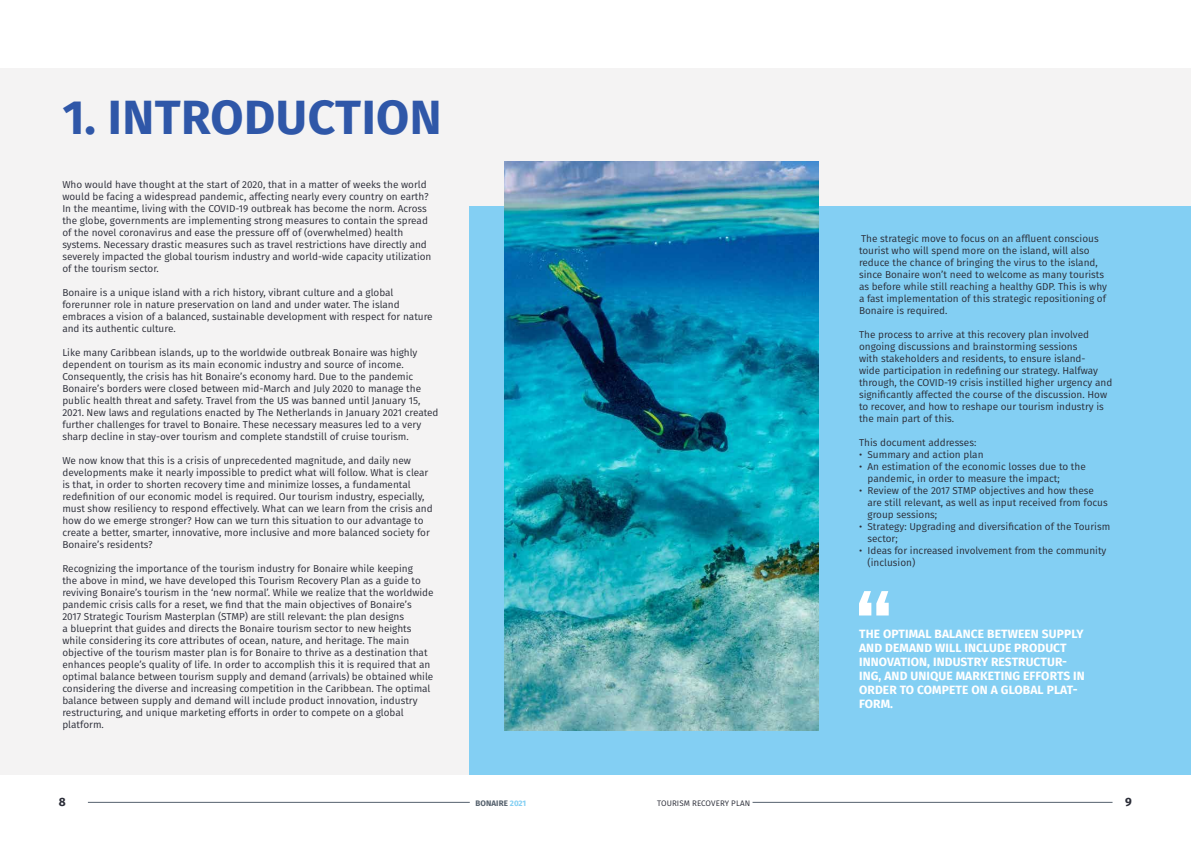
<style>
.page{position:relative;width:1191px;height:842px;background:#fff}
.page>*{position:absolute;margin:0;border:0;box-sizing:border-box;transform-origin:0 0}
.t1{font:700 48px "Fira Sans";letter-spacing:.01em;color:#2f57a8}
.t2{font:700 12px/14px "Fira Sans";letter-spacing:.01em;color:#fff}
.t3{font:700 12px "Fira Sans";color:#2a2c37}
.t4{font:10px/12px "Fira Sans";color:#2a2c37}
.t5{font:8px "Fira Sans";letter-spacing:.01em;color:#2a2c37}
.t6{font:700 8px "Fira Sans";letter-spacing:.01em;color:#55616d}
.s1{color:#83cff3}
</style>
<div class="page">
<div style="left:0;top:68px;width:1191px;height:707px;background:#f4f3f3"></div>
<div style="left:470px;top:206px;width:721px;height:569px;background:#83cff3"></div>
<img style="left:505px;top:162px;width:313px;height:568px">
<svg style="left:859px;top:591px;width:29px;height:24px"></svg>
<hr style="left:88px;top:802px;width:382px;height:1px;background:#55616d">
<hr style="left:752px;top:802px;width:360px;height:1px;background:#55616d">
<h1 class="t1" style="left:62px;top:77px;width:381px">1. INTRODUCTION</h1>
<p class="t4" style="left:62px;top:178px;width:370px">Who would have thought at the start of 2020, that in a matter of weeks the world would be facing a widespread pandemic, affecting nearly every country on earth?<br>In the meantime, living with the COVID-19 outbreak has become the norm. Across the globe, governments are implementing strong measures to contain the spread of the novel coronavirus and ease the pressure off of (overwhelmed) health systems. Necessary drastic measures such as travel restrictions have directly and severely impacted the global tourism industry and world-wide capacity utilization of the tourism sector.</p>
<p class="t4" style="left:62px;top:286px;width:372px">Bonaire is a unique island with a rich history, vibrant culture and a global forerunner role in nature preservation on land and under water. The island embraces a vision of a balanced, sustainable development with respect for nature and its authentic culture.</p>
<p class="t4" style="left:62px;top:346px;width:378px">Like many Caribbean islands, up to the worldwide outbreak Bonaire was highly dependent on tourism as its main economic industry and source of income.<br>Consequently, the crisis has hit Bonaire’s economy hard. Due to the pandemic Bonaire’s borders were closed between mid-March and July 2020 to manage the public health threat and safety. Travel from the US was banned until January 15, 2021. New laws and regulations enacted by The Netherlands in January 2021 created further challenges for travel to Bonaire. These necessary measures led to a very sharp decline in stay-over tourism and complete standstill of cruise tourism.</p>
<p class="t4" style="left:62px;top:454px;width:372px">We now know that this is a crisis of unprecedented magnitude, and daily new developments make it nearly impossible to predict what will follow. What is clear is that, in order to shorten recovery time and minimize losses, a fundamental redefinition of our economic model is required. Our tourism industry, especially, must show resiliency to respond effectively. What can we learn from the crisis and how do we emerge stronger? How can we turn this situation to our advantage to create a better, smarter, innovative, more inclusive and more balanced society for Bonaire’s residents?</p>
<p class="t4" style="left:62px;top:562px;width:373px">Recognizing the importance of the tourism industry for Bonaire while keeping<br>the above in mind, we have developed this Tourism Recovery Plan as a guide to reviving Bonaire’s tourism in the ‘new normal’. While we realize that the worldwide pandemic crisis calls for a reset, we find that the main objectives of Bonaire’s<br>2017 Strategic Tourism Masterplan (STMP) are still relevant: the plan designs<br>a blueprint that guides and directs the Bonaire tourism sector to new heights while considering its core attributes of ocean, nature, and heritage. The main objective of the tourism master plan is for Bonaire to thrive as a destination that enhances people’s quality of life. In order to accomplish this it is required that an optimal balance between tourism supply and demand (arrivals) be obtained while considering the diverse and increasing competition in the Caribbean. The optimal balance between supply and demand will include product innovation, industry restructuring, and unique marketing efforts in order to compete on a global platform.</p>
<p class="t4" style="left:859px;top:232px;width:249px">The strategic move to focus on an affluent conscious tourist who will spend more on the island, will also reduce the chance of bringing the virus to the island, since Bonaire won’t need to welcome as many tourists as before while still reaching a healthy GDP. This is why a fast implementation of this strategic repositioning of Bonaire is required.</p>
<p class="t4" style="left:859px;top:328px;width:255px">The process to arrive at this recovery plan involved ongoing discussions and brainstorming sessions<br>with stakeholders and residents, to ensure island-<br>wide participation in redefining our strategy. Halfway through, the COVID-19 crisis instilled higher urgency and significantly affected the course of the discussion. How to recover, and how to reshape our tourism industry is the main part of this.</p>
<p class="t4" style="left:859px;top:436px;width:119px">This document addresses:</p>
<p class="t4" style="left:859px;top:448px;width:126px">• Summary and action plan</p>
<p class="t4" style="left:867px;top:460px;width:220px;text-indent:-8px">• An estimation of the economic losses due to the pandemic, in order to measure the impact;</p>
<p class="t4" style="left:867px;top:484px;width:242px;text-indent:-8px">• Review of the 2017 STMP objectives and how these are still relevant, as well as input received from focus group sessions;</p>
<p class="t4" style="left:867px;top:520px;width:244px;text-indent:-8px">• Strategy: Upgrading and diversification of the Tourism sector;</p>
<p class="t4" style="left:867px;top:544px;width:240px;text-indent:-8px">• Ideas for increased involvement from the community (inclusion)</p>
<p class="t2" style="left:859px;top:626px;width:227px">THE OPTIMAL BALANCE BETWEEN SUPPLY<br>AND DEMAND WILL INCLUDE PRODUCT<br>INNOVATION, INDUSTRY RESTRUCTUR-<br>ING, AND UNIQUE MARKETING EFFORTS IN<br>ORDER TO COMPETE ON A GLOBAL PLAT-<br>FORM.</p>
<p class="t3" style="left:59px;top:792px;width:8px">8</p>
<p class="t6" style="left:475px;top:797px;width:52px">BONAIRE <span class="s1">2021</span></p>
<p class="t5" style="left:657px;top:797px;width:94px">TOURISM RECOVERY PLAN</p>
<p class="t3" style="left:1125px;top:792px;width:8px">9</p>
</div>
